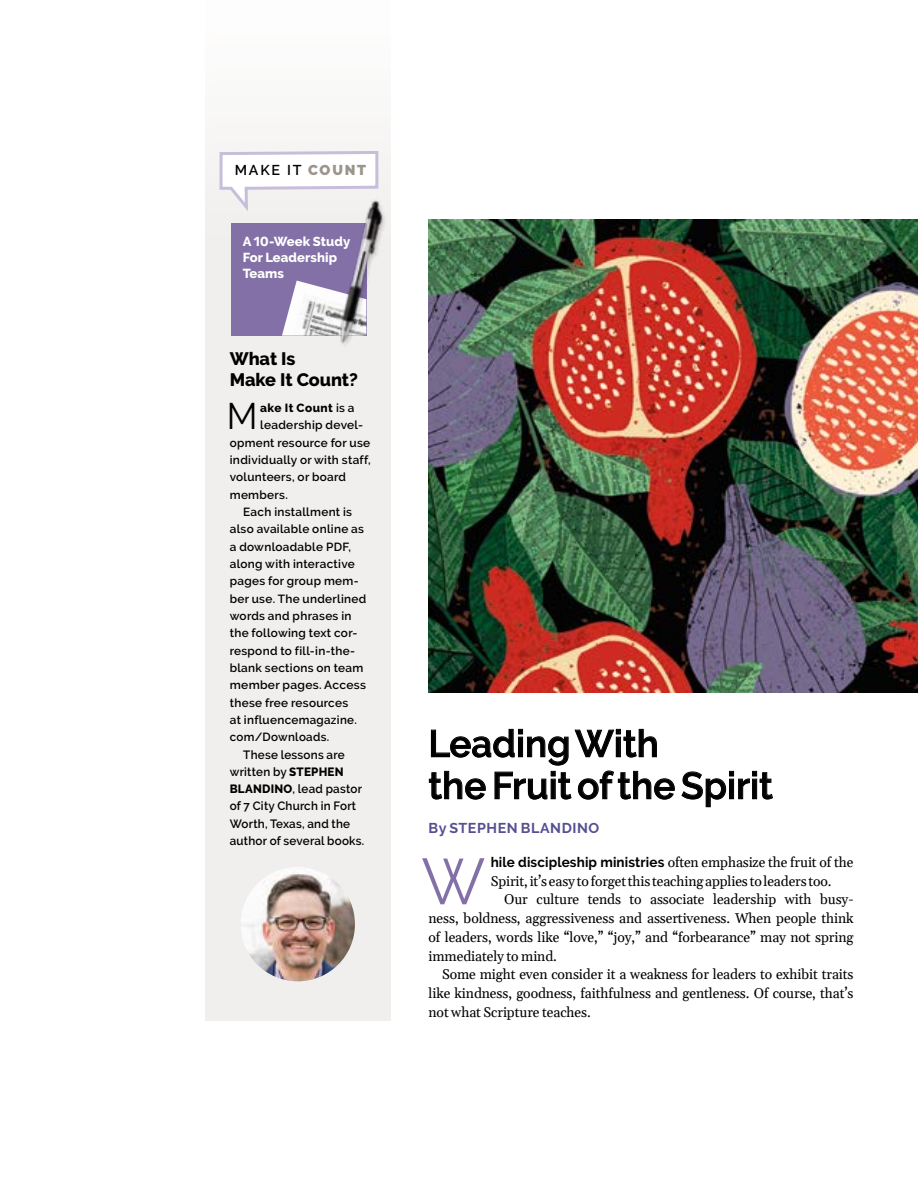
<style>
.page{position:relative;width:918px;height:1188px;background:#fff}
.page>*{position:absolute;margin:0;border:0;box-sizing:border-box;transform-origin:0 0}
.t1{font:64.95px "Raleway";color:#8370a7;scale:.94 1}
.t2{font:600 37.5px/42px "Raleway";letter-spacing:.005em;color:#000}
.t3{font:36.9px "Raleway";color:#000;scale:.95 1}
.t4{font:800 18px/21px "Raleway";letter-spacing:-.005em;color:#000}
.t5{font:700 14.25px "Raleway";letter-spacing:.04em;color:#554f91}
.t6{font:600 14.25px "Raleway";letter-spacing:.125em;color:#000}
.t7{font:13.8px/18.8px "Gelasio";letter-spacing:-.005em;color:#000;text-align:justify}
.t8{font:800 13.05px/15.8px "Raleway";letter-spacing:.01em;color:#fff}
.t9{font:600 12px/17.4px "Raleway";letter-spacing:.02em;color:#000}
.t10{font:600 11.7px "Raleway";letter-spacing:.025em;color:#000}
.t11{font:800 11.7px "Raleway";letter-spacing:.04em;color:#000}
.s1{font-weight:900;color:#9b948a}
.s2{font-family:"Avenir";font-weight:900}
.s3{font-weight:600}
.s4{font-weight:800}
.s5{font-family:"Raleway";font-weight:700}
</style>
<div class="page">
<svg style="left:429px;top:729px;width:246px;height:71px"></svg>
<svg style="left:681px;top:771px;width:92px;height:36px"></svg>
<div style="left:206px;top:0;width:185px;height:1020px;background:#f1efed"></div>
<div style="left:231px;top:223px;width:135px;height:113px;background:#8370a7"></div>
<img style="left:282px;top:281px;width:37px;height:55px">
<svg style="left:219px;top:151px;width:160px;height:60px"></svg>
<img style="left:319px;top:176px;width:66px;height:170px">
<img style="left:241px;top:867px;width:114px;height:114px;border-radius:57px">
<img style="left:429px;top:219px;width:489px;height:473px">
<p class="t6" style="left:235px;top:162px;width:133px">MAKE IT <span class="s1">COUNT</span></p>
<p class="t8" style="left:243px;top:234px;width:109px">A <span class="s2">10</span>-Week Study<br>For Leadership<br>Teams</p>
<h3 class="t4" style="left:230px;top:348px;width:130px">What Is<br>Make It Count?</h3>
<h3 class="t3" style="left:227px;top:395px;width:34px">M</h3>
<p class="t11" style="left:260px;top:401px;width:96px">ake It Count <span class="s3">is a</span></p>
<p class="t10" style="left:260px;top:418px;width:105px">leadership devel-</p>
<p class="t10" style="left:230px;top:436px;width:142px">opment resource for use</p>
<p class="t10" style="left:230px;top:453px;width:142px">individually or with staff,</p>
<p class="t10" style="left:230px;top:470px;width:118px">volunteers, or board</p>
<p class="t10" style="left:230px;top:488px;width:60px">members.</p>
<p class="t10" style="left:243px;top:505px;width:110px">Each installment is</p>
<p class="t10" style="left:230px;top:522px;width:136px">also available online as</p>
<p class="t10" style="left:230px;top:540px;width:123px">a downloadable PDF,</p>
<p class="t10" style="left:230px;top:557px;width:127px">along with interactive</p>
<p class="t10" style="left:230px;top:574px;width:130px">pages for group mem-</p>
<p class="t10" style="left:230px;top:592px;width:138px">ber use. The underlined</p>
<p class="t10" style="left:230px;top:609px;width:123px">words and phrases in</p>
<p class="t10" style="left:230px;top:626px;width:129px">the following text cor-</p>
<p class="t10" style="left:230px;top:644px;width:127px">respond to fill-in-the-</p>
<p class="t10" style="left:230px;top:661px;width:135px">blank sections on team</p>
<p class="t10" style="left:230px;top:678px;width:138px">member pages. Access</p>
<p class="t10" style="left:230px;top:696px;width:120px">these free resources</p>
<p class="t10" style="left:230px;top:713px;width:129px">at influencemagazine.</p>
<p class="t10" style="left:230px;top:730px;width:101px">com/Downloads.</p>
<p class="t9" style="left:230px;top:746px;width:136px;text-indent:14px">These lessons are written by <span class="s4">STEPHEN<br>BLANDINO</span>, lead pastor of 7 City Church in Fort<br>Worth, Texas, and the author of several books.</p>
<h2 class="t2" style="left:429px;top:723px;width:346px">Leading With<br>the Fruit of the Spirit</h2>
<p class="t5" style="left:429px;top:820px;width:172px">By STEPHEN BLANDINO</p>
<h1 class="t1" style="left:421px;top:844px;width:69px">W</h1>
<p class="t7" style="left:491px;top:851px;width:364px"><span class="s5">hile discipleship ministries</span> often emphasize the fruit of the<br>Spirit, it’s easy to forget this teaching applies to leaders too.</p>
<p class="t7" style="left:429px;top:888px;width:427px;text-indent:76px">Our culture tends to associate leadership with busy&shy;ness, boldness, aggressiveness and assertiveness. When people think of leaders, words like “love,” “joy,” and “forbearance” may not spring immediately to mind.</p>
<p class="t7" style="left:429px;top:963px;width:427px;text-indent:14px">Some might even consider it a weakness for leaders to exhibit traits like kindness, goodness, faithfulness and gentleness. Of course, that’s not what Scripture teaches.</p>
</div>
